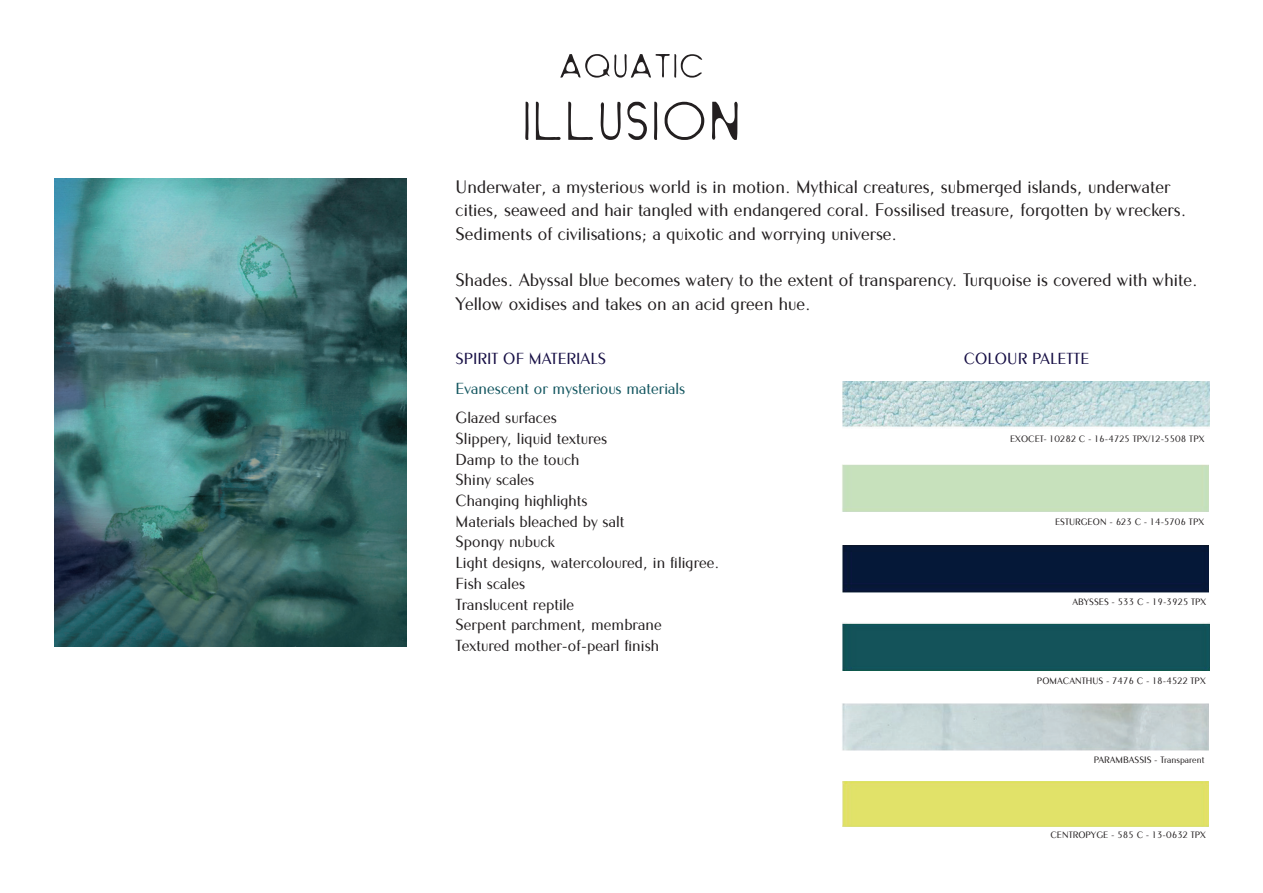
<style>
.page{position:relative;width:1263px;height:893px;background:#fff}
.page>*{position:absolute;margin:0;border:0;box-sizing:border-box;transform-origin:0 0}
.t1{font:700 19.5px/23.4px "Sofia";color:#231f20}
.t2{font:700 17.25px/20.7px "Sofia";color:#231f20}
.t3{font:700 17.25px "Sofia";color:#12555f}
.t4{font:700 17.25px "Sofia";color:#160e44}
.t5{font:700 10.05px "Sofia";color:#231f20}
</style>
<div class="page">
<svg style="left:525px;top:102px;width:3px;height:38px"></svg>
<svg style="left:536px;top:102px;width:25px;height:38px"></svg>
<svg style="left:568px;top:102px;width:25px;height:38px"></svg>
<svg style="left:601px;top:102px;width:20px;height:38px"></svg>
<svg style="left:627px;top:102px;width:20px;height:38px"></svg>
<svg style="left:654px;top:102px;width:3px;height:38px"></svg>
<svg style="left:665px;top:102px;width:39px;height:38px"></svg>
<svg style="left:712px;top:102px;width:26px;height:38px"></svg>
<svg style="left:560px;top:54px;width:142px;height:24px"></svg>
<img style="left:55px;top:179px;width:351px;height:467px">
<img style="left:843px;top:382px;width:366px;height:46px">
<div style="left:842px;top:546px;width:366px;height:47px;background:#051838"></div>
<div style="left:843px;top:623px;width:366px;height:48px;background:#14535a"></div>
<div style="left:842px;top:781px;width:367px;height:46px;background:#e1e269"></div>
<p class="t1" style="left:456px;top:175px;width:732px">Underwater, a mysterious world is in motion. Mythical creatures, submerged islands, underwater cities, seaweed and hair tangled with endangered coral. Fossilised treasure, forgotten by wreckers.<br>Sediments of civilisations; a quixotic and worrying universe.</p>
<p class="t1" style="left:456px;top:268px;width:744px">Shades. Abyssal blue becomes watery to the extent of transparency. Turquoise is covered with white.<br>Yellow oxidises and takes on an acid green hue.</p>
<p class="t4" style="left:456px;top:348px;width:152px">SPIRIT OF MATERIALS</p>
<p class="t3" style="left:456px;top:378px;width:231px">Evanescent or mysterious materials</p>
<p class="t2" style="left:456px;top:407px;width:265px">Glazed surfaces<br>Slippery, liquid textures<br>Damp to the touch<br>Shiny scales<br>Changing highlights<br>Materials bleached by salt<br>Spongy nubuck<br>Light designs, watercoloured, in filigree.<br>Fish scales<br>Translucent reptile<br>Serpent parchment, membrane<br>Textured mother-of-pearl finish</p>
<p class="t4" style="left:964px;top:348px;width:127px">COLOUR PALETTE</p>
<p class="t5" style="left:1010px;top:433px;width:196px">EXOCET- 10282 C - 16-4725 TPX/12-5508 TPX</p>
<p class="t5" style="left:1055px;top:516px;width:151px">ESTURGEON - 623 C - 14-5706 TPX</p>
<p class="t5" style="left:1072px;top:597px;width:135px">ABYSSES - 533 C - 19-3925 TPX</p>
<p class="t5" style="left:1037px;top:675px;width:170px">POMACANTHUS - 7476 C - 18-4522 TPX</p>
<p class="t5" style="left:1094px;top:754px;width:112px">PARAMBASSIS - Transparent</p>
<p class="t5" style="left:1050px;top:829px;width:157px">CENTROPYGE - 585 C - 13-0632 TPX</p>
</div>
